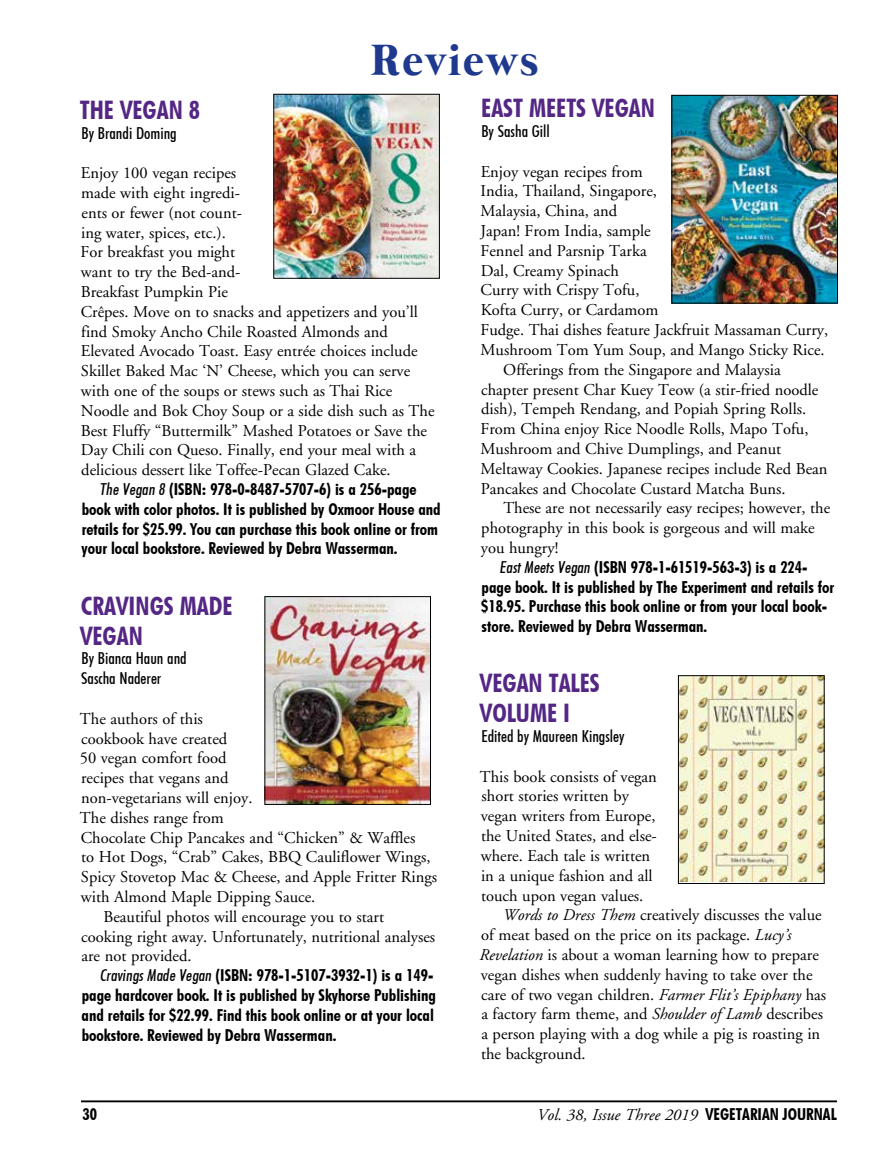
<style>
.page{position:relative;width:891px;height:1175px;background:#fff}
.page>*{position:absolute;margin:0;border:0;box-sizing:border-box;transform-origin:0 0}
.t1{font:700 45px "Mermaid";letter-spacing:.05em;color:#1e398d}
.t2{font:25.5px/30px "Futuri Condensed Bold SWFTE";color:#542785}
.t3{font:16.5px/19.8px "Adobe Garamond";color:#000}
.t4{font:16.5px/19.8px "Futuri Condensed Bold SWFTE";color:#000}
.t5{font:16.5px/19.8px "Futuri Condensed Regular SWFTE";color:#000}
.t6{font:italic 16.5px "Adobe Garamond";color:#000}
.s1{font-family:"Futuri Condensed Italic SWFTE"}
.s2{font-style:italic}
.s3{font-family:"Futuri Condensed Bold SWFTE";font-style:normal}
</style>
<div class="page">
<hr style="left:81px;top:1100px;width:756px;height:2px;background:#000">
<img style="left:275px;top:96px;width:163px;height:181px">
<div style="left:273px;top:94px;width:167px;height:185px;border:1px solid #000"></div>
<img style="left:266px;top:598px;width:163px;height:205px">
<div style="left:264px;top:596px;width:167px;height:209px;border:1px solid #000"></div>
<img style="left:673px;top:97px;width:163px;height:204px">
<div style="left:671px;top:95px;width:167px;height:208px;border:1px solid #000"></div>
<img style="left:680px;top:677px;width:143px;height:204px">
<div style="left:678px;top:675px;width:147px;height:209px;border:1px solid #000"></div>
<h1 class="t1" style="left:371px;top:35px;width:169px">Reviews</h1>
<h2 class="t2" style="left:80px;top:94px;width:122px">THE VEGAN 8</h2>
<p class="t5" style="left:82px;top:123px;width:97px">By Brandi Doming</p>
<p class="t3" style="left:81px;top:163px;width:355px">Enjoy 100 vegan recipes<br>made with eight ingredi-<br>ents or fewer (not count-<br>ing water, spices, etc.).<br>For breakfast you might<br>want to try the Bed-and-<br>Breakfast Pumpkin Pie<br>Crêpes. Move on to snacks and appetizers and you’ll find Smoky Ancho Chile Roasted Almonds and Elevated Avocado Toast. Easy entrée choices include Skillet Baked Mac ‘N’ Cheese, which you can serve with one of the soups or stews such as Thai Rice Noodle and Bok Choy Soup or a side dish such as The Best Fluffy “Buttermilk” Mashed Potatoes or Save the Day Chili con Queso. Finally, end your meal with a delicious dessert like Toffee-Pecan Glazed Cake.</p>
<p class="t4" style="left:82px;top:479px;width:361px;text-indent:19px"><span class="s1">The Vegan 8</span> (ISBN: 978-0-8487-5707-6) is a 256-page book with color photos. It is published by Oxmoor House and retails for $25.99. You can purchase this book online or from your local bookstore. Reviewed by Debra Wasserman.</p>
<h2 class="t2" style="left:80px;top:589px;width:154px">CRAVINGS MADE<br>VEGAN</h2>
<p class="t5" style="left:81px;top:648px;width:107px">By Bianca Haun and<br>Sascha Naderer</p>
<p class="t3" style="left:80px;top:709px;width:124px">The authors of this</p>
<p class="t3" style="left:81px;top:729px;width:148px">cookbook have created</p>
<p class="t3" style="left:80px;top:748px;width:148px">50 vegan comfort food</p>
<p class="t3" style="left:81px;top:768px;width:149px">recipes that vegans and</p>
<p class="t3" style="left:81px;top:788px;width:173px">non-vegetarians will enjoy.</p>
<p class="t3" style="left:80px;top:808px;width:145px">The dishes range from</p>
<p class="t3" style="left:81px;top:828px;width:336px">Chocolate Chip Pancakes and “Chicken” &amp; Waffles</p>
<p class="t3" style="left:81px;top:847px;width:351px">to Hot Dogs, “Crab” Cakes, BBQ Cauliflower Wings,</p>
<p class="t3" style="left:81px;top:867px;width:358px">Spicy Stovetop Mac &amp; Cheese, and Apple Fritter Rings</p>
<p class="t3" style="left:81px;top:887px;width:236px">with Almond Maple Dipping Sauce.</p>
<p class="t3" style="left:103px;top:907px;width:282px">Beautiful photos will encourage you to start</p>
<p class="t3" style="left:81px;top:927px;width:355px">cooking right away. Unfortunately, nutritional analyses</p>
<p class="t3" style="left:82px;top:946px;width:112px">are not provided.</p>
<p class="t4" style="left:82px;top:965px;width:356px;text-indent:19px"><span class="s1">Cravings Made Vegan</span> (ISBN: 978-1-5107-3932-1) is a 149- page hardcover book. It is published by Skyhorse Publishing and retails for $22.99. Find this book online or at your local bookstore. Reviewed by Debra Wasserman.</p>
<h2 class="t2" style="left:481px;top:92px;width:175px">EAST MEETS VEGAN</h2>
<p class="t5" style="left:481px;top:121px;width:70px">By Sasha Gill</p>
<p class="t3" style="left:481px;top:162px;width:164px">Enjoy vegan recipes from</p>
<p class="t3" style="left:481px;top:182px;width:178px">India, Thailand, Singapore,</p>
<p class="t3" style="left:481px;top:201px;width:138px">Malaysia, China, and</p>
<p class="t3" style="left:480px;top:221px;width:172px">Japan! From India, sample</p>
<p class="t3" style="left:481px;top:241px;width:168px">Fennel and Parsnip Tarka</p>
<p class="t3" style="left:481px;top:261px;width:140px">Dal, Creamy Spinach</p>
<p class="t3" style="left:481px;top:281px;width:160px">Curry with Crispy Tofu,</p>
<p class="t3" style="left:481px;top:300px;width:179px">Kofta Curry, or Cardamom</p>
<p class="t3" style="left:481px;top:320px;width:349px">Fudge. Thai dishes feature Jackfruit Massaman Curry,</p>
<p class="t3" style="left:481px;top:340px;width:346px">Mushroom Tom Yum Soup, and Mango Sticky Rice.</p>
<p class="t3" style="left:503px;top:360px;width:279px">Offerings from the Singapore and Malaysia</p>
<p class="t3" style="left:481px;top:380px;width:339px">chapter present Char Kuey Teow (a stir-fried noodle</p>
<p class="t3" style="left:481px;top:399px;width:326px">dish), Tempeh Rendang, and Popiah Spring Rolls.</p>
<p class="t3" style="left:481px;top:419px;width:329px">From China enjoy Rice Noodle Rolls, Mapo Tofu,</p>
<p class="t3" style="left:481px;top:439px;width:302px">Mushroom and Chive Dumplings, and Peanut</p>
<p class="t3" style="left:481px;top:459px;width:349px">Meltaway Cookies. Japanese recipes include Red Bean</p>
<p class="t3" style="left:481px;top:479px;width:306px">Pancakes and Chocolate Custard Matcha Buns.</p>
<p class="t3" style="left:503px;top:498px;width:328px">These are not necessarily easy recipes; however, the</p>
<p class="t3" style="left:481px;top:518px;width:335px">photography in this book is gorgeous and will make</p>
<p class="t3" style="left:481px;top:538px;width:79px">you hungry!</p>
<p class="t4" style="left:481px;top:556px;width:354px;text-indent:19px"><span class="s1">East Meets Vegan</span> (ISBN 978-1-61519-563-3) is a 224- page book. It is published by The Experiment and retails for $18.95. Purchase this book online or from your local book&shy;store. Reviewed by Debra Wasserman.</p>
<h2 class="t2" style="left:480px;top:667px;width:121px">VEGAN TALES<br>VOLUME I</h2>
<p class="t5" style="left:481px;top:726px;width:145px">Edited by Maureen Kingsley</p>
<p class="t3" style="left:480px;top:767px;width:179px">This book consists of vegan</p>
<p class="t3" style="left:482px;top:786px;width:149px">short stories written by</p>
<p class="t3" style="left:481px;top:806px;width:176px">vegan writers from Europe,</p>
<p class="t3" style="left:481px;top:826px;width:177px">the United States, and else-</p>
<p class="t3" style="left:481px;top:846px;width:171px">where. Each tale is written</p>
<p class="t3" style="left:481px;top:866px;width:173px">in a unique fashion and all</p>
<p class="t3" style="left:481px;top:885px;width:164px">touch upon vegan values.</p>
<p class="t3" style="left:503px;top:905px;width:320px"><span class="s2">Words to Dress Them</span> creatively discusses the value</p>
<p class="t3" style="left:481px;top:925px;width:312px">of meat based on the price on its package. <span class="s2">Lucy’s</span></p>
<p class="t3" style="left:480px;top:945px;width:341px"><span class="s2">Revelation</span> is about a woman learning how to prepare</p>
<p class="t3" style="left:481px;top:965px;width:333px">vegan dishes when suddenly having to take over the</p>
<p class="t3" style="left:481px;top:984px;width:346px">care of two vegan children. <span class="s2">Farmer Flit’s Epiphany</span> has</p>
<p class="t3" style="left:481px;top:1004px;width:343px">a factory farm theme, and <span class="s2">Shoulder of Lamb</span> describes</p>
<p class="t3" style="left:481px;top:1024px;width:340px">a person playing with a dog while a pig is roasting in</p>
<p class="t3" style="left:481px;top:1044px;width:106px">the background.</p>
<p class="t4" style="left:82px;top:1103px;width:16px">30</p>
<p class="t6" style="left:537px;top:1105px;width:301px">Vol. 38, Issue Three 2019 <span class="s3">VEGETARIAN JOURNAL</span></p>
</div>
